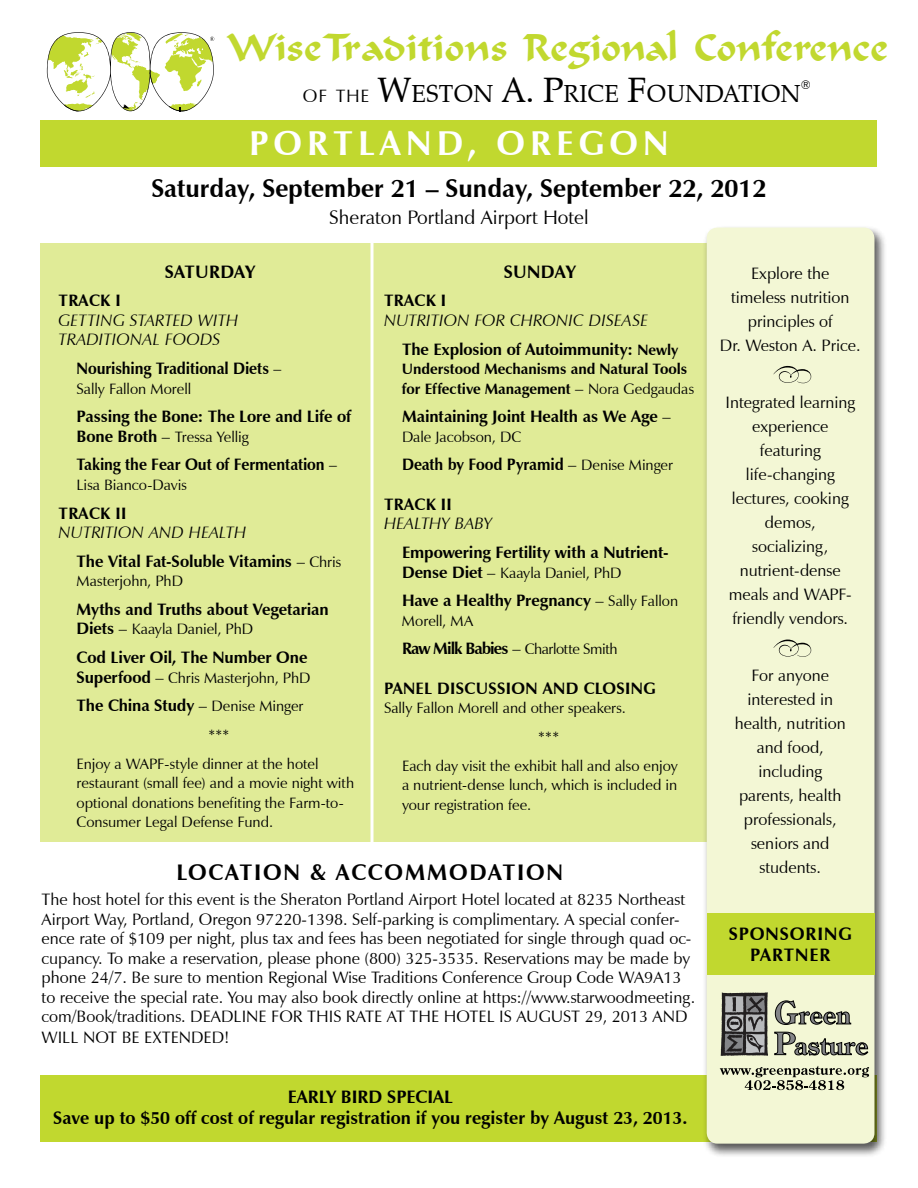
<style>
.page{position:relative;width:918px;height:1188px;background:#fff}
.page>*{position:absolute;margin:0;border:0;box-sizing:border-box;transform-origin:0 0}
.t1{font:37.5px "Merlin Plain";color:#c1d82f}
.t2{font:700 34.5px "Zapf Humanist 601 BT";letter-spacing:.15em;color:#fff}
.t3{font:700 25.5px "Zapf Humanist 601 BT";color:#000}
.t4{font:24.15px "Zapf Calligraphic 801 BT";color:#000}
.t5{font:700 22.5px "Zapf Humanist 601 BT";letter-spacing:.08em;color:#000}
.t6{font:19.5px "Zapf Humanist 601 BT";color:#000}
.t7{font:700 18px/21px "Zapf Humanist 601 BT";color:#000}
.t8{font:700 18px/21.6px "Zapf Humanist 601 BT";letter-spacing:.05em;color:#000;text-align:center}
.t9{font:16.5px/24px "Zapf Humanist 601 BT";color:#000;text-align:center}
.t10{font:700 16.5px/28.7px "Zapf Humanist 601 BT";letter-spacing:-.005em;color:#000}
.t11{font:700 16.5px "Zapf Humanist 601 BT";letter-spacing:-.005em;color:#000;scale:.95 1}
.t12{font:italic 16.5px/19.5px "Zapf Humanist 601 BT";letter-spacing:.02em;color:#000}
.t13{font:700 16.5px "Zapf Humanist 601 BT";letter-spacing:.02em;color:#000}
.t14{font:15px/19.5px "Zapf Humanist 601 BT";letter-spacing:-.005em;color:#000}
.t15{font:700 15px/19.5px "Zapf Humanist 601 BT";letter-spacing:-.005em;color:#000}
.t16{font:15px/28.7px "Zapf Humanist 601 BT";letter-spacing:-.025em;color:#000}
.t17{font:12px "Zapf Humanist 601 BT";color:#000}
.s1{font-family:"Zapf Humanist 601 BT";font-size:17.85px}
.s2{font-size:34.5px}
.s3{font-weight:400}
.s4{font-weight:700;font-size:16.5px}
.s5{font-size:16.5px}
.s6{font-weight:400;font-style:italic}
.s7{font-weight:400;font-size:15px}
.s8{font-size:15px}
.s9{font-weight:400;font-size:16.5px}
</style>
<div class="page">
<div style="left:40px;top:244px;width:820px;height:598px;background:#e0eb97"></div>
<div style="left:40px;top:120px;width:838px;height:47px;background:#c1d82f"></div>
<div style="left:40px;top:1075px;width:838px;height:67px;background:#c1d82f"></div>
<svg style="left:46px;top:32px;width:169px;height:80px"></svg>
<div style="left:703px;top:226px;width:184px;height:932px;background:#000;opacity:.65"></div>
<div style="left:707px;top:228px;width:167px;height:916px;background:#f3f7d5;border-radius:11px"></div>
<div style="left:707px;top:914px;width:167px;height:61px;background:#c1d82f"></div>
<svg style="left:721px;top:992px;width:47px;height:64px"></svg>
<svg style="left:775px;top:1000px;width:76px;height:25px"></svg>
<svg style="left:774px;top:1032px;width:95px;height:24px"></svg>
<svg style="left:720px;top:1066px;width:149px;height:24px"></svg>
<svg style="left:773px;top:366px;width:38px;height:17px"></svg>
<svg style="left:773px;top:640px;width:38px;height:17px"></svg>
<svg style="left:370px;top:243px;width:4px;height:599px"></svg>
<h1 class="t1" style="left:227px;top:26px;width:663px">WiseTraditions Regional Conference</h1>
<h3 class="t4" style="left:303px;top:79px;width:499px"><span class="s1">of the</span> <span class="s2">W</span>ESTON <span class="s2">A. P</span>RICE <span class="s2">F</span>OUNDATION</h3>
<p class="t17" style="left:801px;top:78px;width:11px">®</p>
<h2 class="t2" style="left:249px;top:122px;width:421px">PorTland, Oregon</h2>
<h3 class="t3" style="left:151px;top:173px;width:617px">Saturday, September 21 – Sunday, September 22, 2012</h3>
<p class="t6" style="left:329px;top:206px;width:261px">Sheraton Portland Airport Hotel</p>
<p class="t7" style="left:165px;top:261px;width:92px">Sat urday</p>
<p class="t7" style="left:504px;top:261px;width:73px">Sunday</p>
<p class="t9" style="left:720px;top:262px;width:142px">Explore the<br>timeless nutrition principles of<br>Dr. Weston A. Price.</p>
<p class="t10" style="left:58px;top:286px;width:64px">Track I</p>
<p class="t12" style="left:58px;top:310px;width:181px">GETTING STARTED WITH<br>TRADITIONAL FOODS</p>
<p class="t11" style="left:76px;top:358px;width:217px">Nourishing Traditional Diets <span class="s3">–</span></p>
<p class="t14" style="left:76px;top:379px;width:116px">Sally Fallon Morell</p>
<p class="t10" style="left:76px;top:402px;width:276px">Passing the Bone: The Lore and Life of</p>
<p class="t14" style="left:76px;top:427px;width:174px"><span class="s4">Bone Broth</span> <span class="s5">–</span> Tressa Yellig</p>
<p class="t11" style="left:76px;top:455px;width:276px">Taking the Fear Out of Fermentation <span class="s3">–</span></p>
<p class="t14" style="left:76px;top:475px;width:112px">Lisa Bianco-Davis</p>
<p class="t10" style="left:58px;top:499px;width:69px">Track II</p>
<p class="t10" style="left:77px;top:518px;width:266px;text-indent:-18px"><span class="s6">NUTRITION AND HEALTH<br></span>The Vital Fat-Soluble Vitamins <span class="s3">–</span> <span class="s7">Chris</span></p>
<p class="t14" style="left:77px;top:571px;width:108px">Masterjohn, PhD</p>
<p class="t10" style="left:77px;top:595px;width:254px">Myths and Truths about Vegetarian</p>
<p class="t14" style="left:77px;top:620px;width:178px"><span class="s4">Diets</span> <span class="s5">–</span> Kaayla Daniel, PhD</p>
<p class="t10" style="left:77px;top:643px;width:233px">Cod Liver Oil, The Number One</p>
<p class="t14" style="left:77px;top:668px;width:236px"><span class="s4">Superfood</span> <span class="s5">–</span> Chris Masterjohn, PhD</p>
<p class="t10" style="left:77px;top:691px;width:229px">The China Study <span class="s3">–</span> <span class="s7">Denise Minger</span></p>
<p class="t14" style="left:77px;top:720px;width:244px;line-height:28.7px;text-indent:132px">***<br>Enjoy a WAPF-style dinner at the hotel</p>
<p class="t14" style="left:77px;top:773px;width:279px">restaurant (small fee) and a movie night with optional donations benefiting the Farm-to-<br>Consumer Legal Defense Fund.</p>
<p class="t10" style="left:384px;top:286px;width:64px">Track I</p>
<p class="t10" style="left:402px;top:306px;width:278px;text-indent:-18px"><span class="s6">NUTRITION FOR CHRONIC DISEASE<br></span>The Explosion of Autoimmunity: <span class="s8">Newly</span></p>
<p class="t15" style="left:402px;top:359px;width:294px">Understood Mechanisms and Natural Tools for Effective Management <span class="s9">–</span> <span class="s3">Nora Gedgaudas</span></p>
<p class="t10" style="left:402px;top:402px;width:270px">Maintaining Joint Health as We Age <span class="s3">–</span></p>
<p class="t14" style="left:402px;top:427px;width:121px">Dale Jacobson, DC</p>
<p class="t11" style="left:402px;top:455px;width:287px">Death by Food Pyramid <span class="s3">–</span> <span class="s7">Denise Minger</span></p>
<p class="t10" style="left:384px;top:490px;width:69px">Track II</p>
<p class="t12" style="left:384px;top:514px;width:109px">HEALTHY BABY</p>
<p class="t10" style="left:402px;top:538px;width:268px">Empowering Fertility with a Nutrient-</p>
<p class="t14" style="left:402px;top:563px;width:221px"><span class="s4">Dense Diet</span> <span class="s5">–</span> Kaayla Daniel, PhD</p>
<p class="t10" style="left:402px;top:586px;width:278px">Have a Healthy Pregnancy <span class="s3">–</span> <span class="s7">Sally Fallon</span></p>
<p class="t16" style="left:402px;top:606px;width:217px">Morell, MA<br><span class="s4">Raw Milk Babies</span> <span class="s5">–</span> Charlotte Smith</p>
<p class="t13" style="left:384px;top:678px;width:273px">Panel Discussion and CLosi ng</p>
<p class="t14" style="left:384px;top:698px;width:243px">Sally Fallon Morell and other speakers.</p>
<p class="t14" style="left:538px;top:727px;width:23px">***</p>
<p class="t14" style="left:402px;top:756px;width:277px">Each day visit the exhibit hall and also enjoy</p>
<p class="t14" style="left:402px;top:775px;width:277px">a nutrient-dense lunch, which is included in your registration fee.</p>
<p class="t9" style="left:725px;top:390px;width:131px">Integrated learning experience featuring life-changing lectures, cooking demos, socializing, nutrient-dense meals and WAPF&shy;friendly vendors.</p>
<p class="t9" style="left:735px;top:663px;width:113px">For anyone interested in health, nutrition and food, including parents, health professionals, seniors and students.</p>
<h3 class="t5" style="left:176px;top:859px;width:388px">Locati on &amp; accommodati on</h3>
<p class="t9" style="left:42px;top:890px;width:655px;line-height:19.5px;text-align:left">The host hotel for this event is the Sheraton Portland Airport Hotel located at 8235 Northeast Airport Way, Portland, Oregon 97220-1398. Self-parking is complimentary. A special confer&shy;ence rate of $109 per night, plus tax and fees has been negotiated for single through quad oc&shy;cupancy. To make a reservation, please phone (800) 325-3535. Reservations may be made by phone 24/7. Be sure to mention Regional Wise Traditions Conference Group Code WA9A13 to receive the special rate. You may also book directly online at https://www.starwoodmeeting. com/Book/traditions. DEADLINE FOR THIS RATE AT THE HOTEL IS AUGUST 29, 2013 AND</p>
<p class="t9" style="left:42px;top:1026px;width:190px">WILL NOT BE EXTENDED!</p>
<p class="t8" style="left:729px;top:923px;width:124px">Sponsoring<br>Partner</p>
<p class="t7" style="left:53px;top:1087px;width:636px;text-indent:288px">BIRD SPECIAL<br>Save up to $50 off cost of regular registration if you register by August 23, 2013.</p>
<p class="t7" style="left:288px;top:1087px;width:11px">EARLY</p>
</div>
